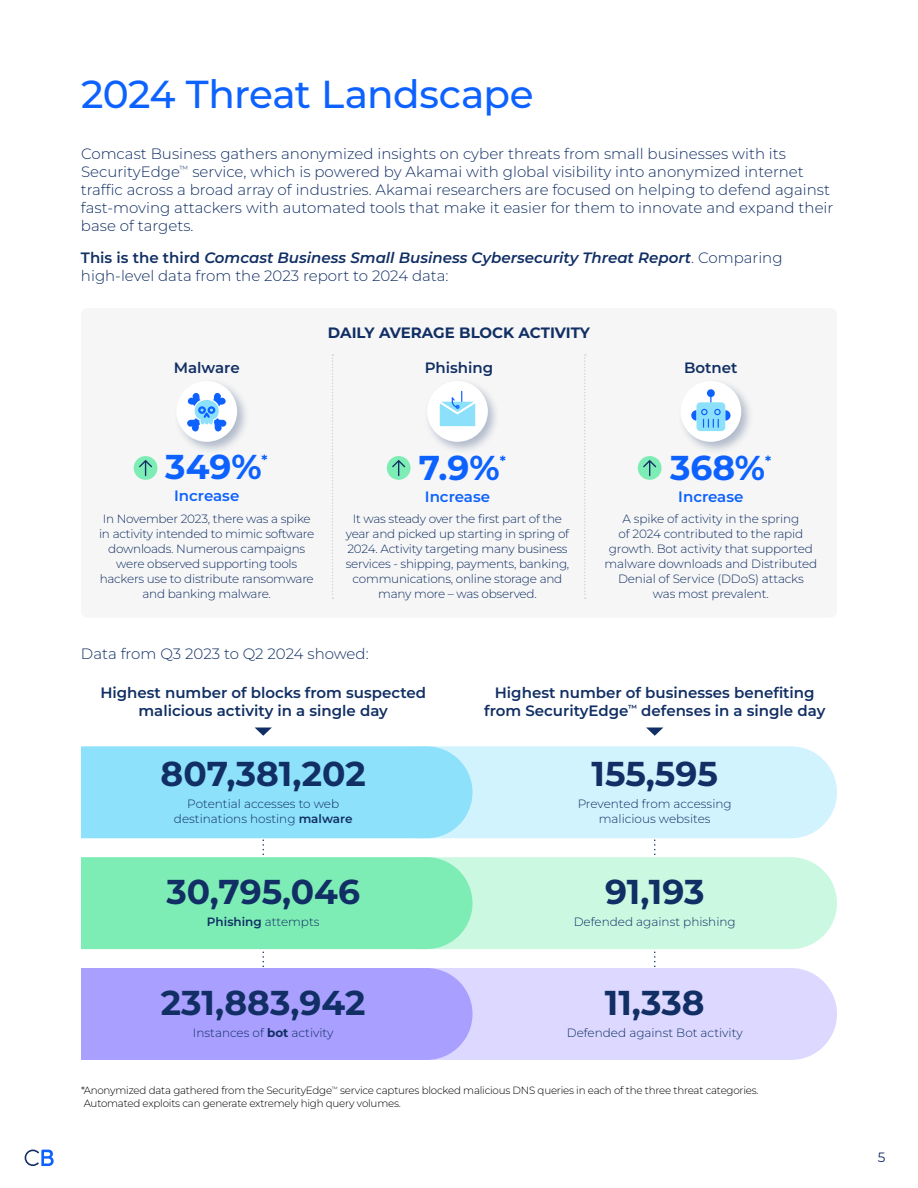
<style>
.page{position:relative;width:918px;height:1188px;background:#fff}
.page>*{position:absolute;margin:0;border:0;box-sizing:border-box;transform-origin:0 0}
.t1{font:500 39px "Montserrat";letter-spacing:-.015em;color:#0d62ff}
.t2{font:700 34.5px "Montserrat";color:#112f64}
.t3{font:700 34.5px "Montserrat";color:#0d62ff}
.t4{font:300 15px/18px "Montserrat";color:#112f64}
.t5{font:600 15px/18px "Montserrat";color:#112f64;text-align:center}
.t6{font:italic 600 15px/18px "Montserrat";color:#112f64}
.t7{font:700 15px "Montserrat";letter-spacing:-.005em;color:#112f64}
.t8{font:600 15px "Montserrat";color:#0d62ff}
.t9{font:700 13.95px "Montserrat";color:#0d62ff}
.t10{font:13.5px "Montserrat";color:#112f64}
.t11{font:300 12px/15px "Montserrat";letter-spacing:-.02em;color:#112f64;text-align:center}
.t12{font:300 12px/15px "Montserrat";color:#112f64;text-align:center}
.t13{font:600 12px "Montserrat";color:#112f64}
.t14{font:300 10.5px/12.6px "Montserrat";letter-spacing:-.02em;color:#000}
.s1{font-style:normal}
.s2{font-weight:300;font-style:normal}
.s3{font-weight:600}
.s4{font-weight:300}
.s5{font-weight:700}
</style>
<div class="page">
<svg style="left:255px;top:728px;width:17px;height:8px"></svg>
<svg style="left:646px;top:728px;width:17px;height:8px"></svg>
<div style="left:81px;top:308px;width:756px;height:310px;background:#f6f6f6;border-radius:7px"></div>
<svg style="left:332px;top:354px;width:1px;height:245px"></svg>
<svg style="left:584px;top:354px;width:2px;height:245px"></svg>
<div style="left:638px;top:456px;width:24px;height:24px;background:#7dedb5;border-radius:50%"></div>
<svg style="left:643px;top:460px;width:13px;height:16px"></svg>
<div style="left:173px;top:378px;width:77px;height:76px;background:#112f64;opacity:.3"></div>
<div style="left:176px;top:381px;width:61px;height:61px;background:#fff;border-radius:50%"></div>
<div style="left:424px;top:378px;width:77px;height:76px;background:#112f64;opacity:.3"></div>
<div style="left:427px;top:381px;width:61px;height:61px;background:#fff;border-radius:50%"></div>
<div style="left:677px;top:378px;width:77px;height:76px;background:#112f64;opacity:.3"></div>
<div style="left:681px;top:381px;width:60px;height:61px;background:#fff;border-radius:50%"></div>
<div style="left:134px;top:456px;width:23px;height:24px;background:#7dedb5;border-radius:50%"></div>
<svg style="left:139px;top:460px;width:13px;height:16px"></svg>
<svg style="left:187px;top:392px;width:40px;height:40px"></svg>
<div style="left:707px;top:389px;width:8px;height:8px;background:#0d62ff;border-radius:50%"></div>
<div style="left:697px;top:402px;width:28px;height:29px;background:#8ce0fa;border-radius:4px"></div>
<svg style="left:691px;top:409px;width:40px;height:19px"></svg>
<div style="left:387px;top:456px;width:24px;height:24px;background:#7dedb5;border-radius:50%"></div>
<svg style="left:392px;top:460px;width:13px;height:16px"></svg>
<svg style="left:440px;top:391px;width:35px;height:35px"></svg>
<svg style="left:81px;top:746px;width:756px;height:314px;background:#bbe1ee"></svg>
<svg style="left:25px;top:1150px;width:29px;height:16px"></svg>
<h1 class="t1" style="left:81px;top:67px;width:454px">2024 Threat Landscape</h1>
<p class="t4" style="left:81px;top:145px;width:754px">Comcast Business gathers anonymized insights on cyber threats from small businesses with its SecurityEdge<sup>™</sup> service, which is powered by Akamai with global visibility into anonymized internet traffic across a broad array of industries. Akamai researchers are focused on helping to defend against fast-moving attackers with automated tools that make it easier for them to innovate and expand their base of targets.</p>
<p class="t6" style="left:81px;top:248px;width:703px"><span class="s1">This is the third</span> Comcast Business Small Business Cybersecurity Threat Report<span class="s2">. Comparing high-level data from the 2023 report to 2024 data:</span></p>
<p class="t7" style="left:328px;top:321px;width:264px">DAILY AVERAGE BLOCK ACTIVITY</p>
<p class="t5" style="left:174px;top:358px;width:67px">Malware</p>
<p class="t5" style="left:425px;top:358px;width:70px">Phishing</p>
<p class="t5" style="left:684px;top:358px;width:55px">Botnet</p>
<h2 class="t3" style="left:165px;top:442px;width:98px">349%</h2>
<p class="t9" style="left:262px;top:450px;width:8px">*</p>
<p class="t8" style="left:174px;top:485px;width:67px">Increase</p>
<p class="t11" style="left:99px;top:511px;width:217px">In November 2023, there was a spike in activity intended to mimic software downloads. Numerous campaigns were observed supporting tools hackers use to distribute ransomware and banking malware.</p>
<h2 class="t3" style="left:419px;top:443px;width:82px">7.9%</h2>
<p class="t9" style="left:500px;top:451px;width:8px">*</p>
<p class="t8" style="left:425px;top:486px;width:67px">Increase</p>
<p class="t11" style="left:346px;top:511px;width:225px">It was steady over the first part of the year and picked up starting in spring of 2024. Activity targeting many business services - shipping, payments, banking, communications, online storage and many more – was observed.</p>
<p class="t4" style="left:81px;top:644px;width:289px">Data from Q3 2023 to Q2 2024 showed:</p>
<h2 class="t3" style="left:670px;top:443px;width:97px">368%</h2>
<p class="t9" style="left:765px;top:451px;width:8px">*</p>
<p class="t8" style="left:678px;top:486px;width:67px">Increase</p>
<p class="t11" style="left:605px;top:511px;width:214px">A spike of activity in the spring<br>of 2024 contributed to the rapid growth. Bot activity that supported malware downloads and Distributed<br>Denial of Service (DDoS) attacks<br>was most prevalent.</p>
<p class="t5" style="left:100px;top:683px;width:327px">Highest number of blocks from suspected malicious activity in a single day</p>
<p class="t5" style="left:484px;top:683px;width:343px">Highest number of businesses benefiting from SecurityEdge<sup>™</sup> defenses in a single day</p>
<h2 class="t2" style="left:161px;top:749px;width:207px">807,381,202</h2>
<p class="t12" style="left:174px;top:796px;width:180px">Potential accesses to web destinations hosting <span class="s3">malware</span></p>
<h2 class="t2" style="left:166px;top:867px;width:195px">30,795,046</h2>
<p class="t13" style="left:207px;top:913px;width:114px">Phishing <span class="s4">attempts</span></p>
<h2 class="t2" style="left:161px;top:978px;width:206px">231,883,942</h2>
<p class="t12" style="left:193px;top:1025px;width:142px">Instances of <span class="s5">bot</span> activity</p>
<h2 class="t2" style="left:592px;top:749px;width:128px">155,595</h2>
<p class="t12" style="left:578px;top:796px;width:156px">Prevented from accessing malicious websites</p>
<h2 class="t2" style="left:605px;top:867px;width:101px">91,193</h2>
<p class="t12" style="left:574px;top:914px;width:164px">Defended against phishing</p>
<h2 class="t2" style="left:605px;top:978px;width:101px">11,338</h2>
<p class="t12" style="left:567px;top:1025px;width:177px">Defended against Bot activity</p>
<p class="t14" style="left:81px;top:1084px;width:679px">*Anonymized data gathered from the SecurityEdge<sup>™</sup> service captures blocked malicious DNS queries in each of the three threat categories.<br>Automated exploits can generate extremely high query volumes.</p>
<p class="t10" style="left:878px;top:1147px;width:9px">5</p>
</div>
